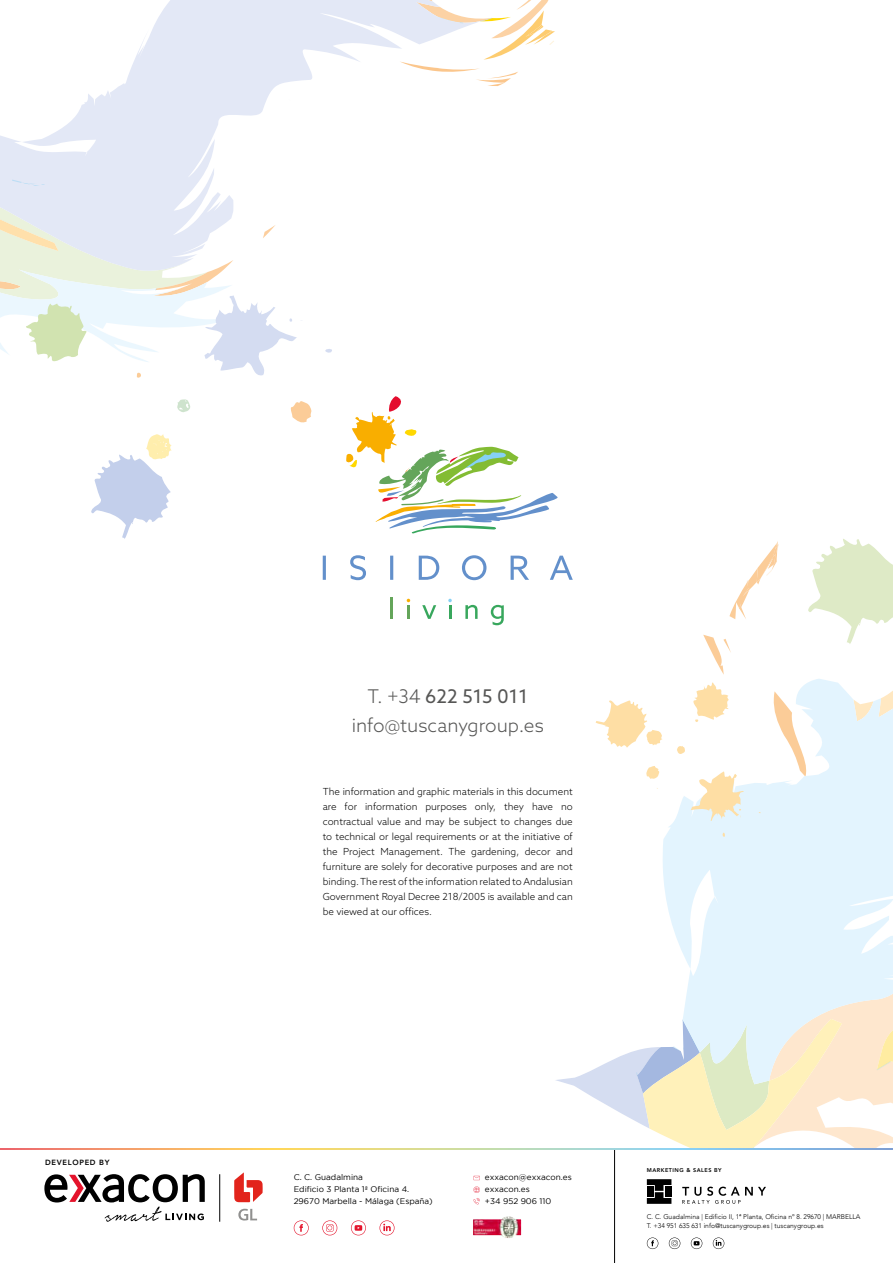
<style>
.page{position:relative;width:893px;height:1263px;background:#fff}
.page>*{position:absolute;margin:0;border:0;box-sizing:border-box;transform-origin:0 0}
.t1{font:300 18.9px/28.8px "Azo Sans";color:#575756;text-align:center}
.t2{font:300 9.75px/15px "Azo Sans";color:#000;text-align:justify}
.t3{font:8.25px/12.1px "Gotham";color:#000}
.t4{font:800 7.5px "Avenir";letter-spacing:.09em;color:#000}
.t5{font:300 6.75px/9.4px "Avenir";color:#000}
.t6{font:800 5.55px "Avenir";letter-spacing:.09em;color:#000}
.s1{font-weight:400}
.s2{font-size:8.1px}
</style>
<div class="page">
<svg style="left:138px;top:0;width:262px;height:81px;fill:#e3e8f6"></svg>
<svg style="left:400px;top:0;width:155px;height:86px"></svg>
<svg style="left:325px;top:349px;width:7px;height:4px"></svg>
<svg style="left:290px;top:401px;width:21px;height:22px"></svg>
<svg style="left:91px;top:434px;width:81px;height:105px"></svg>
<svg style="left:0;top:51px;width:297px;height:327px"></svg>
<svg style="left:177px;top:399px;width:13px;height:13px"></svg>
<svg style="left:703px;top:635px;width:28px;height:40px"></svg>
<svg style="left:729px;top:541px;width:49px;height:78px"></svg>
<svg style="left:556px;top:1047px;width:337px;height:101px"></svg>
<svg style="left:808px;top:539px;width:85px;height:105px"></svg>
<svg style="left:662px;top:679px;width:231px;height:405px;fill:#e3f4fe"></svg>
<svg style="left:722px;top:833px;width:3px;height:4px"></svg>
<svg style="left:646px;top:766px;width:14px;height:13px"></svg>
<svg style="left:691px;top:771px;width:53px;height:50px"></svg>
<svg style="left:595px;top:700px;width:68px;height:48px"></svg>
<svg style="left:693px;top:682px;width:36px;height:40px"></svg>
<svg style="left:677px;top:745px;width:8px;height:10px"></svg>
<svg style="left:422px;top:605px;width:14px;height:14px"></svg>
<svg style="left:448px;top:599px;width:4px;height:20px"></svg>
<svg style="left:465px;top:605px;width:13px;height:14px"></svg>
<svg style="left:491px;top:605px;width:13px;height:20px"></svg>
<hr style="left:391px;top:598px;width:2px;height:21px;background:#64a55a">
<hr style="left:407px;top:605px;width:3px;height:14px;background:#64a55a">
<svg style="left:323px;top:555px;width:250px;height:25px"></svg>
<svg style="left:346px;top:396px;width:212px;height:137px"></svg>
<svg style="left:647px;top:1237px;width:11px;height:12px"></svg>
<svg style="left:691px;top:1237px;width:11px;height:12px"></svg>
<svg style="left:669px;top:1237px;width:11px;height:12px"></svg>
<svg style="left:713px;top:1237px;width:11px;height:12px"></svg>
<svg style="left:294px;top:1220px;width:15px;height:15px"></svg>
<svg style="left:351px;top:1220px;width:15px;height:15px"></svg>
<svg style="left:322px;top:1220px;width:15px;height:15px"></svg>
<svg style="left:380px;top:1220px;width:14px;height:15px"></svg>
<svg style="left:473px;top:1176px;width:7px;height:4px"></svg>
<svg style="left:473px;top:1186px;width:7px;height:18px"></svg>
<svg style="left:473px;top:1216px;width:49px;height:22px"></svg>
<hr style="left:614px;top:1149px;width:1px;height:114px;background:#000">
<svg style="left:44px;top:1174px;width:161px;height:48px"></svg>
<svg style="left:234px;top:1172px;width:29px;height:30px"></svg>
<svg style="left:238px;top:1209px;width:19px;height:11px"></svg>
<hr style="left:219px;top:1174px;width:1px;height:48px;background:#000">
<svg style="left:682px;top:1186px;width:84px;height:18px"></svg>
<svg style="left:647px;top:1179px;width:24px;height:25px"></svg>
<div style="left:647px;top:1186px;width:6px;height:10px;background:#000"></div>
<svg style="left:0;top:1148px;width:893px;height:1px"></svg>
<p class="t4" style="left:45px;top:1156px;width:66px">DEVELOPED BY</p>
<h1 class="t1" style="left:352px;top:682px;width:194px">T. +34 <span class="s1">622 515 011 </span>info@tuscanygroup.es</h1>
<p class="t2" style="left:323px;top:784px;width:252px">The information and graphic materials in this document are for information purposes only, they have no contractual value and may be subject to changes due to technical or legal requirements or at the initiative of the Project Management. The gardening, decor and furniture are solely for decorative purposes and are not binding. The rest of the information related to Andalusian Government Royal Decree 218/2005 is available and can be viewed at our offices.</p>
<p class="t3" style="left:294px;top:1171px;width:141px">C. C. Guadalmina<br>Edificio 3 Planta 1ª Oficina 4.<br>29670 Marbella - Málaga (Espa<span class="s2">ña)</span></p>
<p class="t3" style="left:485px;top:1171px;width:88px">exxacon@exxacon.es exxacon.es<br>+34 952 906 110</p>
<p class="t6" style="left:647px;top:1166px;width:76px">MARKETING &amp; SALES BY</p>
<p class="t5" style="left:647px;top:1212px;width:215px">C. C. Guadalmina | Edificio II, 1ª Planta, Oficina nº 8. 29670 | MARBELLA<br>T. +34 951 635 631 info@tuscanygroup.es | tuscanygroup.es</p>
</div>
